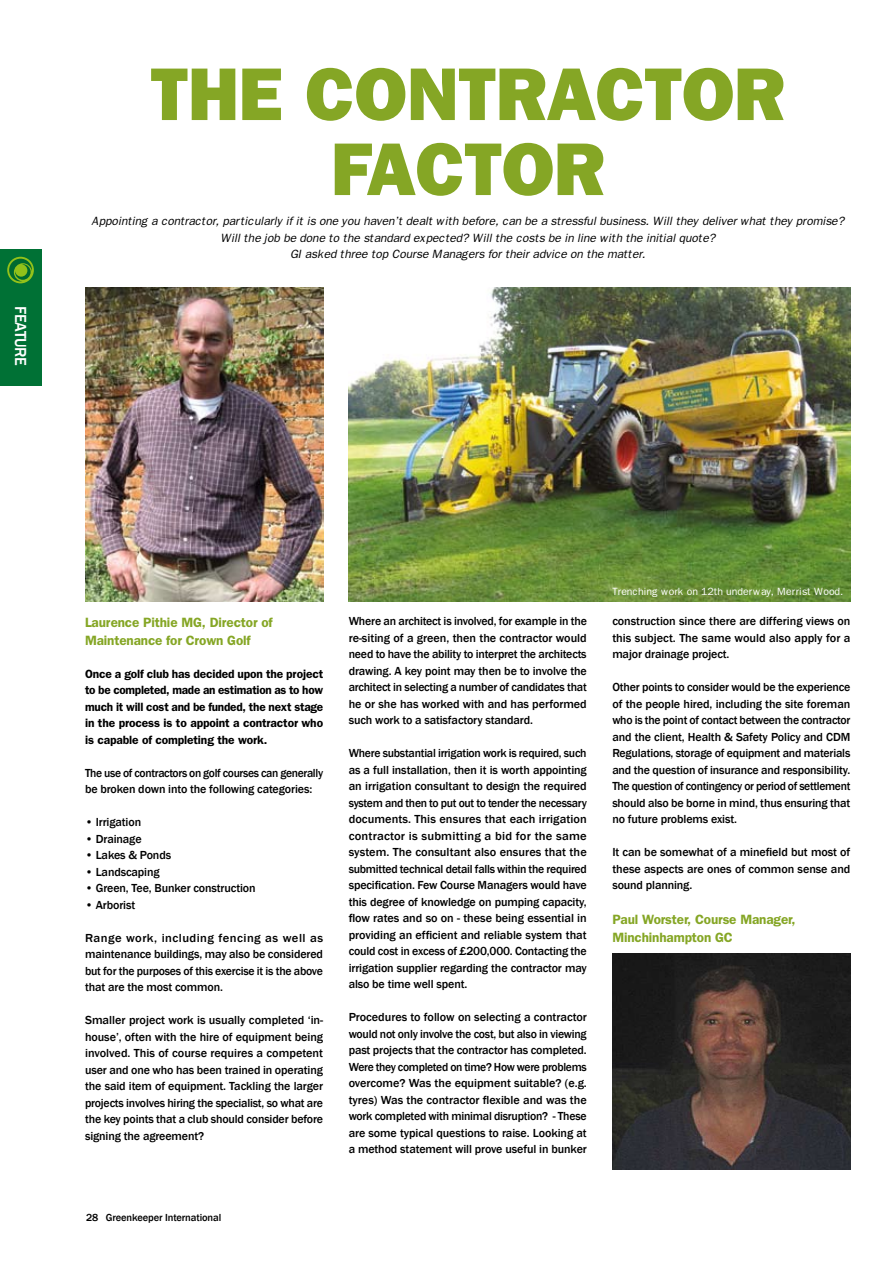
<style>
.page{position:relative;width:893px;height:1263px;background:#fff}
.page>*{position:absolute;margin:0;border:0;box-sizing:border-box;transform-origin:0 0}
.t1{font:800 75px/75px "Franklin Gothic";letter-spacing:-.005em;color:#85a625;text-align:center}
.t2{font:500 16.5px "Franklin Gothic";letter-spacing:-.02em;color:#fff}
.t3{font:600 13.5px/18px "Franklin Gothic";letter-spacing:-.01em;color:#85a625}
.t4{font:500 12px/16.5px "Franklin Gothic";letter-spacing:-.01em;color:#000;text-align:justify}
.t5{font:italic 12px/16.5px "Franklin Gothic";letter-spacing:-.01em;color:#000;text-align:center}
.t6{font:600 12px/16.5px "Franklin Gothic";letter-spacing:-.01em;color:#000;text-align:justify}
.t7{font:500 12px/16.5px "Franklin Gothic";letter-spacing:-.01em;color:#000;text-align:justify;scale:1.05 1}
.t8{font:500 12px/16.5px "Franklin Gothic";letter-spacing:-.03em;color:#000}
.t9{font:10.5px "Franklin Gothic";letter-spacing:-.005em;color:#fff}
.t10{font:500 10.5px "Franklin Gothic";letter-spacing:-.01em;color:#000}
</style>
<div class="page">
<img style="left:349px;top:287px;width:501px;height:315px">
<img style="left:85px;top:287px;width:238px;height:315px">
<img style="left:612px;top:953px;width:238px;height:216px">
<div style="left:0;top:249px;width:41px;height:137px;background:#007135"></div>
<svg style="left:7px;top:257px;width:27px;height:26px"></svg>
<svg style="left:9px;top:259px;width:23px;height:22px"></svg>
<h2 class="t2" style="left:31px;top:306px;width:61px;rotate:90deg">FEATURE</h2>
<h1 class="t1" style="left:151px;top:57px;width:636px">THE CONTRACTOR<br>FACTOR</h1>
<p class="t5" style="left:91px;top:213px;width:754px">Appointing a contractor, particularly if it is one you haven’t dealt with before, can be a stressful business. Will they deliver what they promise?<br>Will the job be done to the standard expected? Will the costs be in line with the initial quote?<br>GI asked three top Course Managers for their advice on the matter.</p>
<p class="t3" style="left:85px;top:613px;width:189px">Laurence Pithie MG, Director of<br>Maintenance for Crown Golf</p>
<p class="t6" style="left:85px;top:665px;width:240px">Once a golf club has decided upon the project to be completed, made an estimation as to how much it will cost and be funded, the next stage in the process is to appoint a contractor who is capable of completing the work.</p>
<p class="t8" style="left:85px;top:765px;width:240px">The use of contractors on golf courses can generally be broken down into the following categories:</p>
<p class="t4" style="left:85px;top:814px;width:58px">• Irrigation</p>
<p class="t4" style="left:85px;top:831px;width:58px">• Drainage</p>
<p class="t4" style="left:85px;top:847px;width:88px">• Lakes &amp; Ponds</p>
<p class="t4" style="left:85px;top:864px;width:76px">• Landscaping</p>
<p class="t4" style="left:85px;top:880px;width:172px">• Green, Tee, Bunker construction</p>
<p class="t4" style="left:85px;top:897px;width:52px">• Arborist</p>
<p class="t7" style="left:85px;top:930px;width:228px">Range work, including fencing as well as maintenance buildings, may also be considered but for the purposes of this exercise it is the above that are the most common.</p>
<p class="t4" style="left:85px;top:1012px;width:240px">Smaller project work is usually completed ‘in&shy;house’, often with the hire of equipment being involved. This of course requires a competent user and one who has been trained in operating the said item of equipment. Tackling the larger projects involves hiring the specialist, so what are the key points that a club should consider before signing the agreement?</p>
<p class="t10" style="left:86px;top:1211px;width:137px">28 Greenkeeper International</p>
<p class="t4" style="left:349px;top:613px;width:240px">Where an architect is involved, for example in the re-siting of a green, then the contractor would need to have the ability to interpret the architects drawing. A key point may then be to involve the architect in selecting a number of candidates that he or she has worked with and has performed such work to a satisfactory standard.</p>
<p class="t4" style="left:349px;top:745px;width:240px">Where substantial irrigation work is required, such as a full installation, then it is worth appointing an irrigation consultant to design the required system and then to put out to tender the necessary documents. This ensures that each irrigation contractor is submitting a bid for the same system. The consultant also ensures that the submitted technical detail falls within the required specification. Few Course Managers would have this degree of knowledge on pumping capacity, flow rates and so on - these being essential in providing an efficient and reliable system that could cost in excess of £200,000. Contacting the irrigation supplier regarding the contractor may also be time well spent.</p>
<p class="t4" style="left:349px;top:1009px;width:240px">Procedures to follow on selecting a contractor would not only involve the cost, but also in viewing past projects that the contractor has completed.<br>Were they completed on time? How were problems overcome? Was the equipment suitable? (e.g. tyres) Was the contractor flexible and was the work completed with minimal disruption? - These are some typical questions to raise. Looking at a method statement will prove useful in bunker</p>
<p class="t9" style="left:612px;top:585px;width:232px">Trenching work on 12th underway, Merrist Wood.</p>
<p class="t4" style="left:612px;top:613px;width:240px">construction since there are differing views on this subject. The same would also apply for a major drainage project.</p>
<p class="t4" style="left:612px;top:679px;width:240px">Other points to consider would be the experience of the people hired, including the site foreman who is the point of contact between the contractor and the client, Health &amp; Safety Policy and CDM Regulations, storage of equipment and materials and the question of insurance and responsibility.<br>The question of contingency or period of settlement should also be borne in mind, thus ensuring that no future problems exist.</p>
<p class="t4" style="left:612px;top:844px;width:240px">It can be somewhat of a minefield but most of these aspects are ones of common sense and sound planning.</p>
<p class="t3" style="left:612px;top:910px;width:185px">Paul Worster, Course Manager,<br>Minchinhampton GC</p>
</div>
